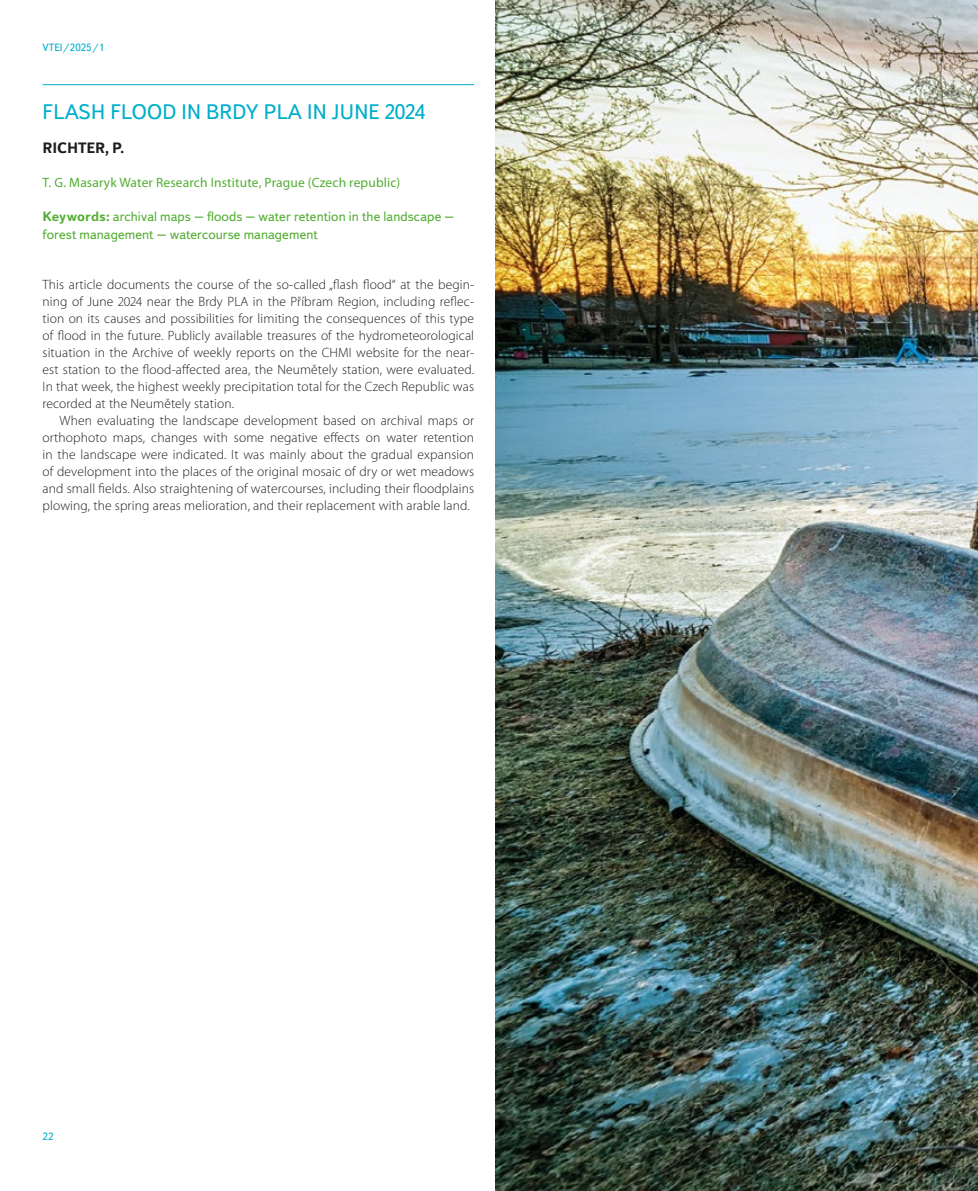
<style>
.page{position:relative;width:978px;height:1191px;background:#fff}
.page>*{position:absolute;margin:0;border:0;box-sizing:border-box;transform-origin:0 0}
.t1{font:21px "Textbook New";letter-spacing:.01em;color:#00afcb}
.t2{font:700 15px "Textbook New";letter-spacing:-.01em;color:#1d1d1b}
.t3{font:300 13.5px/17px "Myriad Pro";letter-spacing:.01em;color:#1d1d1b;text-align:justify}
.t4{font:13.5px/18px "Textbook New";letter-spacing:.005em;color:#52ae32}
.t5{font:13.5px "Myriad Pro";letter-spacing:.01em;color:#52ae32}
.t6{font:10.5px "Textbook New";color:#00afcb}
.s1{font-weight:700}
</style>
<div class="page">
<hr style="left:43px;top:84px;width:431px;height:1px;background:#00afcb">
<img style="left:495px;top:0;width:483px;height:1191px">
<p class="t6" style="left:43px;top:41px;width:63px">VTEI/2025/1</p>
<h1 class="t1" style="left:43px;top:99px;width:384px">FLASH FLOOD IN BRDY PLA IN JUNE 2024</h1>
<p class="t2" style="left:43px;top:139px;width:83px">RICHTER, P.</p>
<p class="t5" style="left:43px;top:174px;width:359px">T. G. Masaryk Water Research Institute, Prague (Czech republic)</p>
<p class="t4" style="left:43px;top:207px;width:413px"><span class="s1">Keywords:</span> archival maps – floods – water retention in the landscape – forest management – watercourse management</p>
<p class="t3" style="left:43px;top:276px;width:433px">This article documents the course of the so-called „flash flood“ at the begin&shy;ning of June 2024 near the Brdy PLA in the Příbram Region, including reflec&shy;tion on its causes and possibilities for limiting the consequences of this type of flood in the future. Publicly available treasures of the hydrometeorological situation in the Archive of weekly reports on the CHMI website for the near&shy;est station to the flood-affected area, the Neumětely station, were evaluated.<br>In that week, the highest weekly precipitation total for the Czech Republic was recorded at the Neumětely station.</p>
<p class="t3" style="left:43px;top:412px;width:433px;text-indent:17px">When evaluating the landscape development based on archival maps or orthophoto maps, changes with some negative effects on water retention in the landscape were indicated. It was mainly about the gradual expansion of development into the places of the original mosaic of dry or wet meadows and small fields. Also straightening of watercourses, including their floodplains plowing, the spring areas melioration, and their replacement with arable land.</p>
<p class="t6" style="left:43px;top:1130px;width:12px">22</p>
</div>
